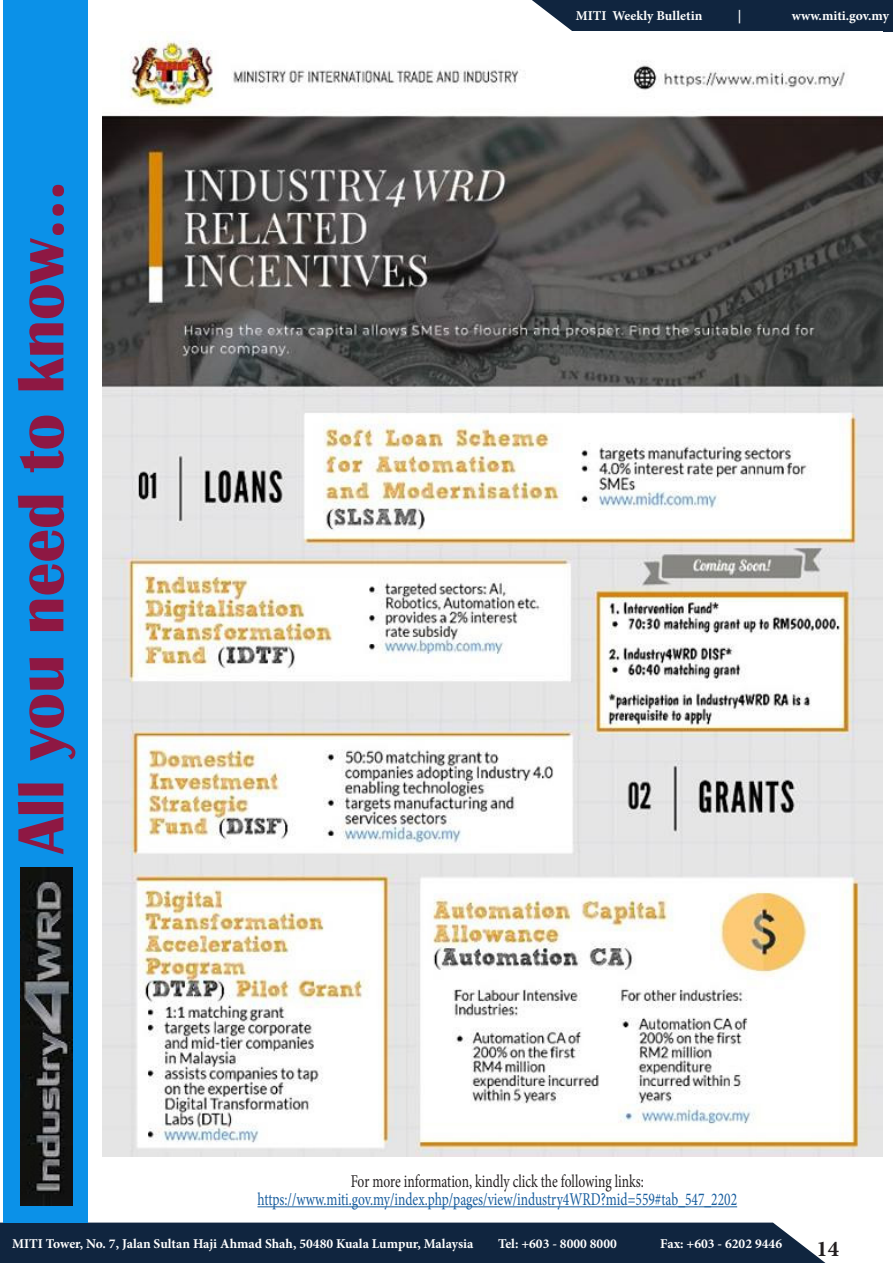
<style>
.page{position:relative;width:893px;height:1263px;background:#fff}
.page>*{position:absolute;margin:0;border:0;box-sizing:border-box;transform-origin:0 0}
.t1{font:700 67.5px "Britannic";color:#8e1843}
.t2{font:700 22.5px "Minion Pro";color:#231f20}
.t3{font:18px "Minion Pro";color:#175d9e;scale:.75 1}
.t4{font:18px "Minion Pro";color:#231f20;scale:.75 1}
.t5{font:700 13.5px "Minion Pro";color:#fff}
</style>
<div class="page">
<div style="left:0;top:1222px;width:826px;height:41px;background:#10253f"></div>
<div style="left:532px;top:0;width:361px;height:31px;background:#10253f"></div>
<hr style="left:257px;top:1206px;width:480px;height:1px;background:#175d9e">
<div style="left:3px;top:0;width:84px;height:1222px;background:#0b91e8"></div>
<img style="left:102px;top:37px;width:780px;height:1120px">
<img style="left:21px;top:868px;width:52px;height:337px">
<p class="t1" style="left:3px;top:854px;width:674px;rotate:-90deg">All you need to know...</p>
<p class="t5" style="left:576px;top:6px;width:128px">MITI Weekly Bulletin</p>
<p class="t5" style="left:738px;top:6px;width:5px">|</p>
<p class="t5" style="left:792px;top:6px;width:99px">www.miti.gov.my</p>
<p class="t4" style="left:351px;top:1169px;width:392px">For more information, kindly click the following links:</p>
<p class="t3" style="left:257px;top:1187px;width:641px">https://www.miti.gov.my/index.php/pages/view/industry4WRD?mid=559#tab_547_2202</p>
<p class="t5" style="left:12px;top:1234px;width:463px">MITI Tower, No. 7, Jalan Sultan Haji Ahmad Shah, 50480 Kuala Lumpur, Malaysia</p>
<p class="t5" style="left:498px;top:1234px;width:120px">Tel: +603 - 8000 8000</p>
<p class="t5" style="left:660px;top:1234px;width:123px">Fax: +603 - 6202 9446</p>
<h2 class="t2" style="left:816px;top:1232px;width:24px">14</h2>
</div>
